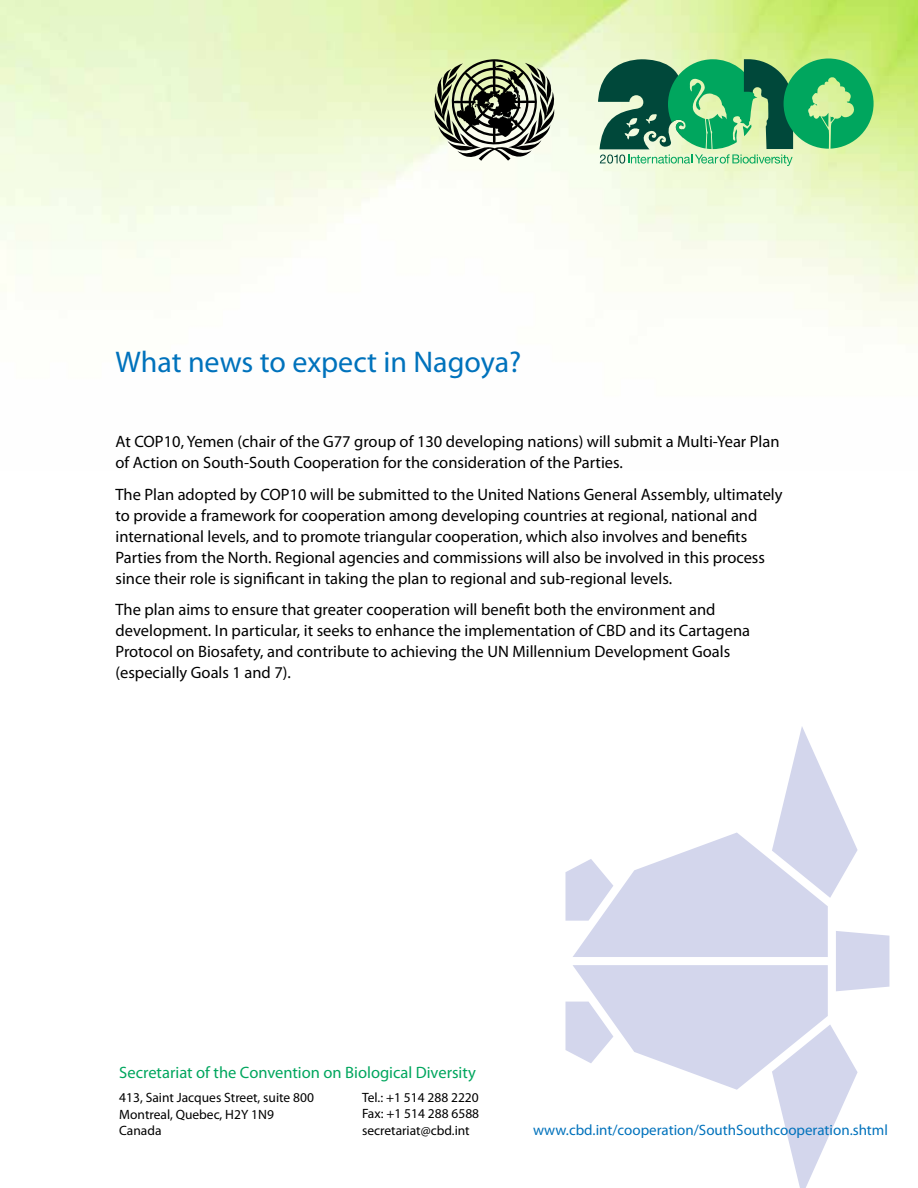
<style>
.page{position:relative;width:918px;height:1188px;background:#fff}
.page>*{position:absolute;margin:0;border:0;box-sizing:border-box;transform-origin:0 0}
.t1{font:30px "Myriad Pro";color:#0072bc}
.t2{font:16.5px/21px "Myriad Pro";color:#000}
.t3{font:16.5px "Myriad Pro";color:#00a65e}
.t4{font:15px "Myriad Pro";color:#0072bc}
.t5{font:13.5px/16.5px "Myriad Pro";color:#000}
</style>
<div class="page">
<svg style="left:565px;top:727px;width:324px;height:461px"></svg>
<img style="left:0;top:0;width:918px;height:344px">
<svg style="left:597px;top:59px;width:277px;height:107px;background:#5bae79"></svg>
<svg style="left:434px;top:59px;width:121px;height:102px;background:#8b917d"></svg>
<h1 class="t1" style="left:116px;top:344px;width:407px">What news to expect in Nagoya?</h1>
<p class="t2" style="left:116px;top:431px;width:666px">At COP10, Yemen (chair of the G77 group of 130 developing nations) will submit a Multi-Year Plan of Action on South-South Cooperation for the consideration of the Parties.</p>
<p class="t2" style="left:116px;top:484px;width:669px">The Plan adopted by COP10 will be submitted to the United Nations General Assembly, ultimately to provide a framework for cooperation among developing countries at regional, national and international levels, and to promote triangular cooperation, which also involves and benefits Parties from the North. Regional agencies and commissions will also be involved in this process since their role is significant in taking the plan to regional and sub-regional levels.</p>
<p class="t2" style="left:116px;top:599px;width:636px">The plan aims to ensure that greater cooperation will benefit both the environment and development. In particular, it seeks to enhance the implementation of CBD and its Cartagena Protocol on Biosafety, and contribute to achieving the UN Millennium Development Goals (especially Goals 1 and 7).</p>
<p class="t3" style="left:119px;top:1062px;width:358px">Secretariat of the Convention on Biological Diversity</p>
<p class="t5" style="left:119px;top:1089px;width:196px">413, Saint Jacques Street, suite 800<br>Montreal, Quebec, H2Y 1N9<br>Canada</p>
<p class="t5" style="left:362px;top:1089px;width:119px;text-align:justify">Tel.: +1 514 288 2220<br>Fax: +1 514 288 6588 secretariat@cbd.int</p>
<p class="t4" style="left:533px;top:1120px;width:356px">www.cbd.int/cooperation/SouthSouthcooperation.shtml</p>
</div>
